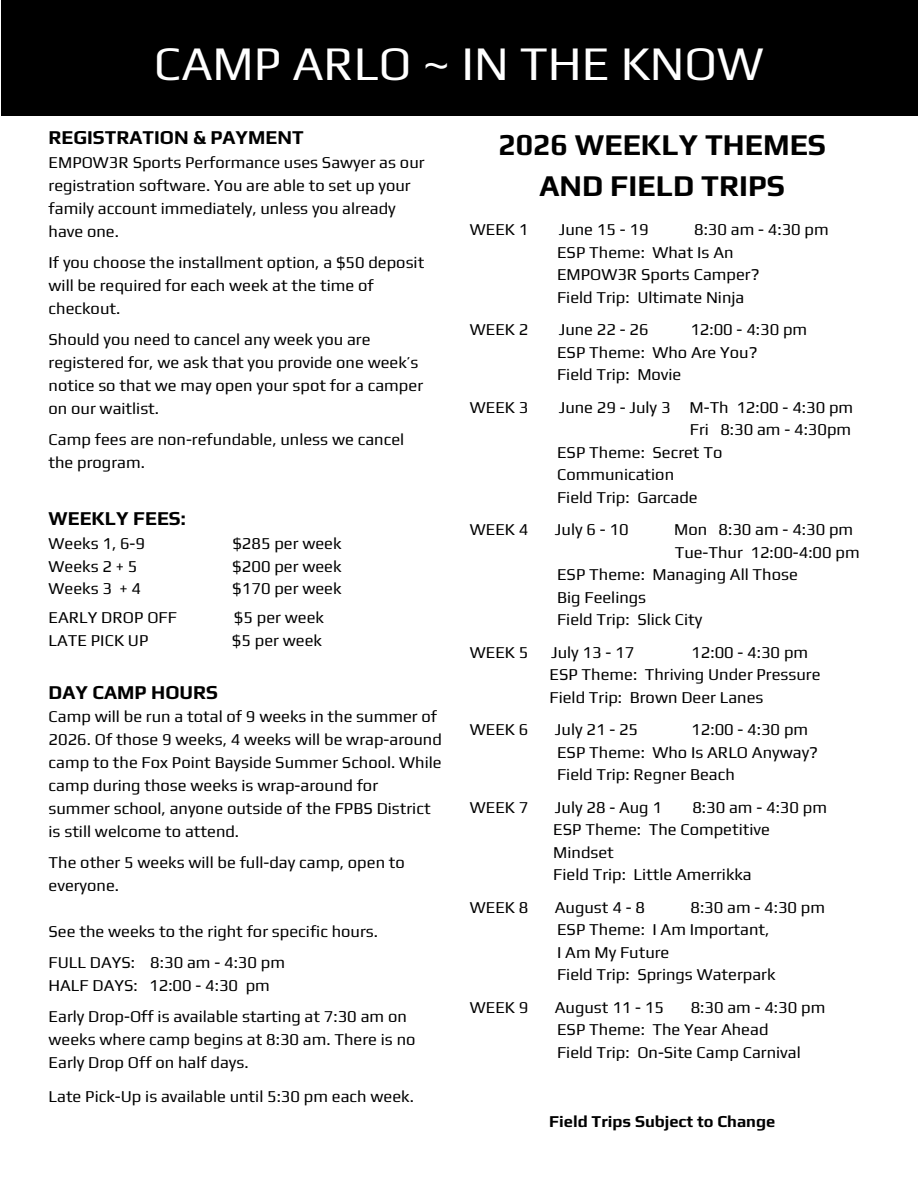
<style>
.page{position:relative;width:918px;height:1188px;background:#fff}
.page>*{position:absolute;margin:0;border:0;box-sizing:border-box;transform-origin:0 0}
.t1{font:48px "Play";color:#fff}
.t2{font:700 30px/41.7px "Play";color:#000;text-align:center}
.t3{font:700 19.5px "Play";color:#000}
.t4{font:16.5px/23px "Play";color:#000}
.t5{font:16.5px/22.5px "Play";color:#010001}
.t6{font:700 16.5px "Play";color:#000}
</style>
<div class="page">
<div style="left:1px;top:0;width:917px;height:116px;background:#000"></div>
<h1 class="t1" style="left:154px;top:35px;width:611px">CAMP ARLO ~ IN THE KNOW</h1>
<p class="t3" style="left:49px;top:126px;width:257px">REGISTRATION &amp; PAYMENT</p>
<p class="t4" style="left:49px;top:151px;width:378px">EMPOW3R Sports Performance uses Sawyer as our registration software. You are able to set up your family account immediately, unless you already have one.</p>
<p class="t4" style="left:49px;top:251px;width:377px">If you choose the installment option, a $50 deposit will be required for each week at the time of checkout.</p>
<p class="t4" style="left:49px;top:328px;width:376px">Should you need to cancel any week you are registered for, we ask that you provide one week’s notice so that we may open your spot for a camper on our waitlist.</p>
<p class="t4" style="left:49px;top:427px;width:357px">Camp fees are non-refundable, unless we cancel the program.</p>
<p class="t3" style="left:49px;top:506px;width:139px">WEEKLY FEES:</p>
<p class="t4" style="left:49px;top:531px;width:98px">Weeks 1, 6-9</p>
<p class="t4" style="left:232px;top:531px;width:111px">$285 per week</p>
<p class="t4" style="left:49px;top:554px;width:90px">Weeks 2 + 5</p>
<p class="t4" style="left:232px;top:554px;width:111px">$200 per week</p>
<p class="t4" style="left:49px;top:577px;width:94px">Weeks 3 + 4</p>
<p class="t4" style="left:232px;top:577px;width:111px">$170 per week</p>
<p class="t4" style="left:49px;top:606px;width:130px">EARLY DROP OFF</p>
<p class="t4" style="left:234px;top:606px;width:92px">$5 per week</p>
<p class="t4" style="left:49px;top:629px;width:101px">LATE PICK UP</p>
<p class="t4" style="left:232px;top:629px;width:92px">$5 per week</p>
<p class="t3" style="left:49px;top:681px;width:171px">DAY CAMP HOURS</p>
<p class="t4" style="left:49px;top:705px;width:395px">Camp will be run a total of 9 weeks in the summer of 2026. Of those 9 weeks, 4 weeks will be wrap-around camp to the Fox Point Bayside Summer School. While camp during those weeks is wrap-around for summer school, anyone outside of the FPBS District is still welcome to attend.</p>
<p class="t4" style="left:49px;top:851px;width:358px">The other 5 weeks will be full-day camp, open to everyone.</p>
<p class="t4" style="left:49px;top:916px;width:331px;line-height:31px">See the weeks to the right for specific hours.<br>FULL DAYS: 8:30 am - 4:30 pm</p>
<p class="t4" style="left:49px;top:970px;width:360px;line-height:31px">HALF DAYS: 12:00 - 4:30 pm<br>Early Drop-Off is available starting at 7:30 am on</p>
<p class="t4" style="left:49px;top:1028px;width:368px">weeks where camp begins at 8:30 am. There is no<br>Early Drop Off on half days.</p>
<p class="t4" style="left:49px;top:1084px;width:367px">Late Pick-Up is available until 5:30 pm each week.</p>
<p class="t2" style="left:498px;top:123px;width:329px">2026 WEEKLY THEMES<br>AND FIELD TRIPS</p>
<p class="t5" style="left:470px;top:218px;width:60px">WEEK 1</p>
<p class="t5" style="left:559px;top:218px;width:91px">June 15 - 19</p>
<p class="t5" style="left:557px;top:218px;width:273px;text-indent:137px">8:30 am - 4:30 pm<br>ESP Theme: What Is An<br>EMPOW3R Sports Camper?<br>Field Trip: Ultimate Ninja</p>
<p class="t5" style="left:470px;top:318px;width:60px">WEEK 2</p>
<p class="t5" style="left:559px;top:318px;width:91px">June 22 - 26</p>
<p class="t5" style="left:557px;top:318px;width:252px;text-indent:133px">12:00 - 4:30 pm<br>ESP Theme: Who Are You?<br>Field Trip: Movie</p>
<p class="t5" style="left:470px;top:395px;width:60px">WEEK 3</p>
<p class="t5" style="left:559px;top:395px;width:296px">June 29 - July 3 M-Th 12:00 - 4:30 pm</p>
<p class="t5" style="left:690px;top:418px;width:163px">Fri 8:30 am - 4:30pm</p>
<p class="t5" style="left:557px;top:440px;width:167px">ESP Theme: Secret To</p>
<p class="t5" style="left:557px;top:463px;width:119px">Communication</p>
<p class="t5" style="left:557px;top:485px;width:142px">Field Trip: Garcade</p>
<p class="t5" style="left:470px;top:518px;width:60px">WEEK 4</p>
<p class="t5" style="left:555px;top:518px;width:75px">July 6 - 10</p>
<p class="t5" style="left:674px;top:518px;width:181px">Mon 8:30 am - 4:30 pm</p>
<p class="t5" style="left:675px;top:540px;width:187px">Tue-Thur 12:00-4:00 pm</p>
<p class="t5" style="left:557px;top:563px;width:242px">ESP Theme: Managing All Those</p>
<p class="t5" style="left:557px;top:585px;width:91px">Big Feelings</p>
<p class="t5" style="left:557px;top:608px;width:147px">Field Trip: Slick City</p>
<p class="t5" style="left:470px;top:640px;width:60px">WEEK 5</p>
<p class="t5" style="left:551px;top:640px;width:85px">July 13 - 17</p>
<p class="t5" style="left:550px;top:640px;width:273px;text-indent:142px">12:00 - 4:30 pm<br>ESP Theme: Thriving Under Pressure<br>Field Trip: Brown Deer Lanes</p>
<p class="t5" style="left:470px;top:718px;width:60px">WEEK 6</p>
<p class="t5" style="left:555px;top:718px;width:85px">July 21 - 25</p>
<p class="t5" style="left:557px;top:718px;width:262px;text-indent:134px">12:00 - 4:30 pm<br>ESP Theme: Who Is ARLO Anyway?<br>Field Trip: Regner Beach</p>
<p class="t5" style="left:470px;top:795px;width:60px">WEEK 7</p>
<p class="t5" style="left:555px;top:795px;width:109px">July 28 - Aug 1</p>
<p class="t5" style="left:553px;top:795px;width:275px;text-indent:139px">8:30 am - 4:30 pm<br>ESP Theme: The Competitive<br>Mindset<br>Field Trip: Little Amerrikka</p>
<p class="t5" style="left:470px;top:895px;width:60px">WEEK 8</p>
<p class="t5" style="left:555px;top:895px;width:92px">August 4 - 8</p>
<p class="t5" style="left:557px;top:895px;width:270px;text-indent:133px">8:30 am - 4:30 pm<br>ESP Theme: I Am Important,<br>I Am My Future<br>Field Trip: Springs Waterpark</p>
<p class="t5" style="left:470px;top:995px;width:60px">WEEK 9</p>
<p class="t5" style="left:555px;top:995px;width:111px">August 11 - 15</p>
<p class="t5" style="left:557px;top:995px;width:270px;text-indent:134px">8:30 am - 4:30 pm<br>ESP Theme: The Year Ahead<br>Field Trip: On-Site Camp Carnival</p>
<p class="t6" style="left:549px;top:1111px;width:228px">Field Trips Subject to Change</p>
</div>
